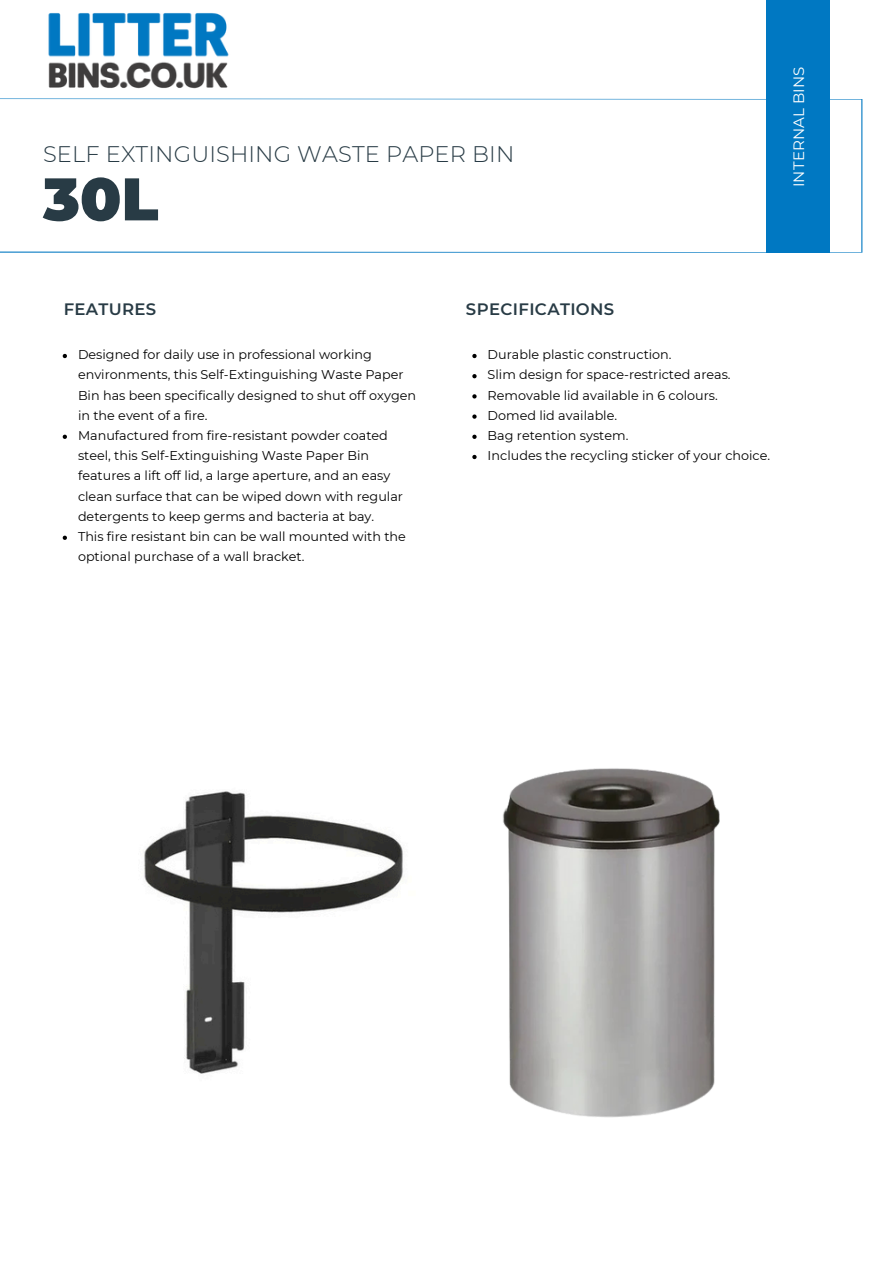
<style>
.page{position:relative;width:894px;height:1264px;background:#fff}
.page>*{position:absolute;margin:0;border:0;box-sizing:border-box;transform-origin:0 0}
.t1{font:900 60px "Montserrat";color:#283b45}
.t2{font:300 22.5px "Montserrat";letter-spacing:.005em;color:#283b45}
.t3{font:600 16.5px "Montserrat";letter-spacing:.02em;color:#283b45}
.t4{font:15px "Montserrat";letter-spacing:.01em;color:#fff}
.t5{font:12.75px/20.2px "Montserrat";color:#000}
</style>
<div class="page">
<svg style="left:0;top:98px;width:862px;height:155px"></svg>
<div style="left:765px;top:0;width:64px;height:252px;background:#0078c2"></div>
<img style="left:48px;top:13px;width:181px;height:76px">
<img style="left:144px;top:791px;width:259px;height:283px">
<img style="left:503px;top:768px;width:217px;height:350px">
<svg style="left:63px;top:354px;width:4px;height:4px"></svg>
<svg style="left:63px;top:434px;width:4px;height:5px"></svg>
<svg style="left:63px;top:535px;width:4px;height:5px"></svg>
<svg style="left:472px;top:354px;width:4px;height:4px"></svg>
<svg style="left:472px;top:374px;width:4px;height:4px"></svg>
<svg style="left:472px;top:394px;width:4px;height:4px"></svg>
<svg style="left:472px;top:414px;width:4px;height:5px"></svg>
<svg style="left:472px;top:434px;width:4px;height:5px"></svg>
<svg style="left:472px;top:455px;width:4px;height:4px"></svg>
<p class="t2" style="left:43px;top:140px;width:472px">SELF EXTINGUISHING WASTE PAPER BIN</p>
<p class="t1" style="left:43px;top:162px;width:117px">30L</p>
<p class="t4" style="left:789px;top:187px;width:124px;rotate:-90deg">WHEELED BINS</p>
<p class="t4" style="left:789px;top:187px;width:122px;rotate:-90deg">INTERNAL BINS</p>
<h4 class="t3" style="left:64px;top:299px;width:94px">FEATURES</h4>
<h3 class="t3" style="left:466px;top:299px;width:150px">SPECIFICATIONS</h3>
<h3 class="t5" style="left:78px;top:344px;width:339px">Designed for daily use in professional working environments, this Self-Extinguishing Waste Paper Bin has been specifically designed to shut off oxygen in the event of a fire.</h3>
<p class="t5" style="left:78px;top:425px;width:326px">Manufactured from fire-resistant powder coated steel, this Self-Extinguishing Waste Paper Bin features a lift off lid, a large aperture, and an easy clean surface that can be wiped down with regular detergents to keep germs and bacteria at bay.</p>
<p class="t5" style="left:78px;top:526px;width:329px">This fire resistant bin can be wall mounted with the optional purchase of a wall bracket.</p>
<p class="t5" style="left:487px;top:344px;width:185px">Durable plastic construction.</p>
<p class="t5" style="left:487px;top:365px;width:244px">Slim design for space-restricted areas.</p>
<p class="t5" style="left:487px;top:385px;width:232px">Removable lid available in 6 colours.</p>
<p class="t5" style="left:487px;top:405px;width:131px">Domed lid available.</p>
<p class="t5" style="left:487px;top:425px;width:142px">Bag retention system.</p>
<p class="t5" style="left:487px;top:445px;width:284px">Includes the recycling sticker of your choice.</p>
</div>
